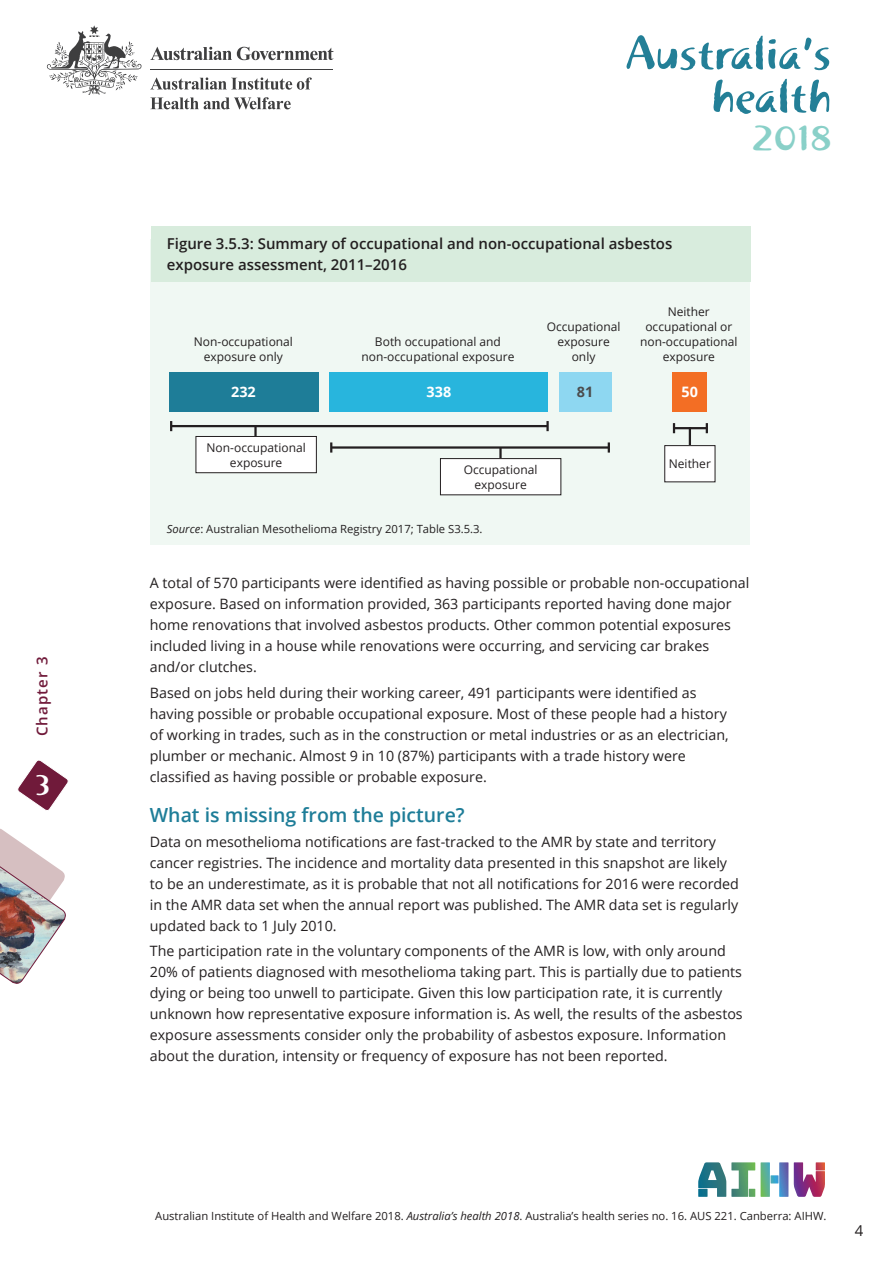
<style>
.page{position:relative;width:893px;height:1263px;background:#fff}
.page>*{position:absolute;margin:0;border:0;box-sizing:border-box;transform-origin:0 0}
.t1{font:47.1px/43.2px "Khaki Std 1";color:#237f97;text-align:right;scale:1.1 1}
.t2{font:36.75px "Khaki Std 1";color:#89d0c8;scale:1.1 1}
.t3{font:30px "Khaki Std 1";color:#fff}
.t4{font:600 19.5px "Open Sans";color:#1e7d98}
.Figure_head{font:600 15px/21px "Open Sans";color:#231f20}
.t5{font:600 15px "Open Sans";letter-spacing:.07em;color:#701a3a}
.t6{font:15px "Open Sans";color:#231f20}
.t7{font:700 14.4px "Open Sans";color:#fff}
.t8{font:700 14.4px "Open Sans";color:#4b4c4d}
.Body_text{font:14.25px/21px "Open Sans";color:#231f20}
.Table_Fig__Text{font:12px/15px "Open Sans";color:#231f20;text-align:center}
.Figure_notes_and_sou{font:11.25px "Open Sans";color:#231f20}
.s1{font-style:italic}
</style>
<div class="page">
<svg style="left:698px;top:1162px;width:57px;height:35px"></svg>
<svg style="left:761px;top:1162px;width:27px;height:35px"></svg>
<svg style="left:794px;top:1162px;width:31px;height:35px"></svg>
<svg style="left:150px;top:47px;width:183px;height:13px"></svg>
<svg style="left:47px;top:25px;width:95px;height:70px"></svg>
<hr style="left:150px;top:69px;width:183px;height:1px;background:#3e3e3f">
<svg style="left:150px;top:77px;width:162px;height:13px"></svg>
<svg style="left:150px;top:97px;width:141px;height:12px"></svg>
<svg style="left:17px;top:760px;width:52px;height:51px"></svg>
<img style="left:0;top:828px;width:66px;height:156px">
<div style="left:150px;top:239px;width:599px;height:306px;background:#f0f8f3"></div>
<div style="left:151px;top:226px;width:599px;height:56px;background:#d8ecdd"></div>
<div style="left:169px;top:372px;width:149px;height:39px;background:#1e7d98"></div>
<div style="left:330px;top:372px;width:218px;height:39px;background:#28b5dd"></div>
<div style="left:559px;top:372px;width:52px;height:39px;background:#8ed7f1"></div>
<div style="left:673px;top:372px;width:34px;height:39px;background:#f36e24"></div>
<hr style="left:171px;top:425px;width:377px;height:2px;background:#231f20">
<svg style="left:170px;top:421px;width:2px;height:10px"></svg>
<svg style="left:546px;top:421px;width:3px;height:10px"></svg>
<hr style="left:331px;top:446px;width:278px;height:3px;background:#231f20">
<svg style="left:330px;top:442px;width:2px;height:11px"></svg>
<svg style="left:608px;top:442px;width:2px;height:11px"></svg>
<hr style="left:674px;top:427px;width:33px;height:2px;background:#231f20">
<svg style="left:673px;top:423px;width:2px;height:10px"></svg>
<svg style="left:706px;top:423px;width:2px;height:10px"></svg>
<hr style="left:689px;top:427px;width:2px;height:24px;background:#231f20">
<div style="left:665px;top:446px;width:50px;height:36px;background:#fff"></div>
<div style="left:664px;top:445px;width:51px;height:37px;border:1px solid #231f20"></div>
<hr style="left:254px;top:426px;width:3px;height:24px;background:#231f20">
<hr style="left:499px;top:448px;width:3px;height:24px;background:#231f20">
<div style="left:196px;top:436px;width:120px;height:37px;background:#fff"></div>
<div style="left:196px;top:436px;width:121px;height:37px;border:1px solid #231f20"></div>
<div style="left:440px;top:459px;width:121px;height:36px;background:#fff"></div>
<div style="left:440px;top:458px;width:121px;height:37px;border:1px solid #231f20"></div>
<p class="t5" style="left:32px;top:736px;width:81px;rotate:-90deg">Chapter 3</p>
<h3 class="t3" style="left:35px;top:768px;width:17px">3</h3>
<h1 class="t1" style="left:625px;top:32px;width:189px">Australia’s health</h1>
<h2 class="t2" style="left:751px;top:116px;width:75px">2018</h2>
<p class="Figure_head" style="left:167px;top:233px;width:507px">Figure 3.5.3: Summary of occupational and non-occupational asbestos exposure assessment, 2011–2016</p>
<p class="Table_Fig__Text" style="left:194px;top:334px;width:101px">Non-occupational exposure only</p>
<p class="Table_Fig__Text" style="left:361px;top:334px;width:154px">Both occupational and non-occupational exposure</p>
<p class="Table_Fig__Text" style="left:547px;top:319px;width:75px">Occupational exposure only</p>
<p class="Table_Fig__Text" style="left:640px;top:304px;width:99px">Neither occupational or non-occupational exposure</p>
<p class="t7" style="left:231px;top:382px;width:26px">232</p>
<p class="t7" style="left:427px;top:382px;width:26px">338</p>
<p class="t8" style="left:577px;top:382px;width:18px">81</p>
<p class="t7" style="left:682px;top:382px;width:18px">50</p>
<p class="Table_Fig__Text" style="left:207px;top:439px;width:101px">Non-occupational exposure</p>
<p class="Table_Fig__Text" style="left:464px;top:462px;width:75px">Occupational exposure</p>
<p class="Figure_notes_and_sou" style="left:167px;top:521px;width:317px"><span class="s1">Source</span>: Australian Mesothelioma Registry 2017; Table S3.5.3.</p>
<p class="Table_Fig__Text" style="left:669px;top:456px;width:44px">Neither</p>
<p class="Body_text" style="left:150px;top:572px;width:601px">A total of 570 participants were identified as having possible or probable non-occupational exposure. Based on information provided, 363 participants reported having done major home renovations that involved asbestos products. Other common potential exposures included living in a house while renovations were occurring, and servicing car brakes and/or clutches.</p>
<p class="Body_text" style="left:150px;top:681px;width:580px">Based on jobs held during their working career, 491 participants were identified as having possible or probable occupational exposure. Most of these people had a history of working in trades, such as in the construction or metal industries or as an electrician, plumber or mechanic. Almost 9 in 10 (87%) participants with a trade history were classified as having possible or probable exposure.</p>
<h6 class="t4" style="left:150px;top:801px;width:316px">What is missing from the picture?</h6>
<p class="Body_text" style="left:150px;top:831px;width:591px">Data on mesothelioma notifications are fast-tracked to the AMR by state and territory cancer registries. The incidence and mortality data presented in this snapshot are likely to be an underestimate, as it is probable that not all notifications for 2016 were recorded in the AMR data set when the annual report was published. The AMR data set is regularly updated back to 1 July 2010.</p>
<p class="Body_text" style="left:150px;top:940px;width:594px">The participation rate in the voluntary components of the AMR is low, with only around 20% of patients diagnosed with mesothelioma taking part. This is partially due to patients dying or being too unwell to participate. Given this low participation rate, it is currently unknown how representative exposure information is. As well, the results of the asbestos exposure assessments consider only the probability of asbestos exposure. Information about the duration, intensity or frequency of exposure has not been reported.</p>
<p class="Figure_notes_and_sou" style="left:155px;top:1208px;width:673px">Australian Institute of Health and Welfare 2018. <span class="s1">Australia’s health 2018</span>. Australia’s health series no. 16. AUS 221. Canberra: AIHW.</p>
<p class="t6" style="left:855px;top:1220px;width:10px">4</p>
</div>
